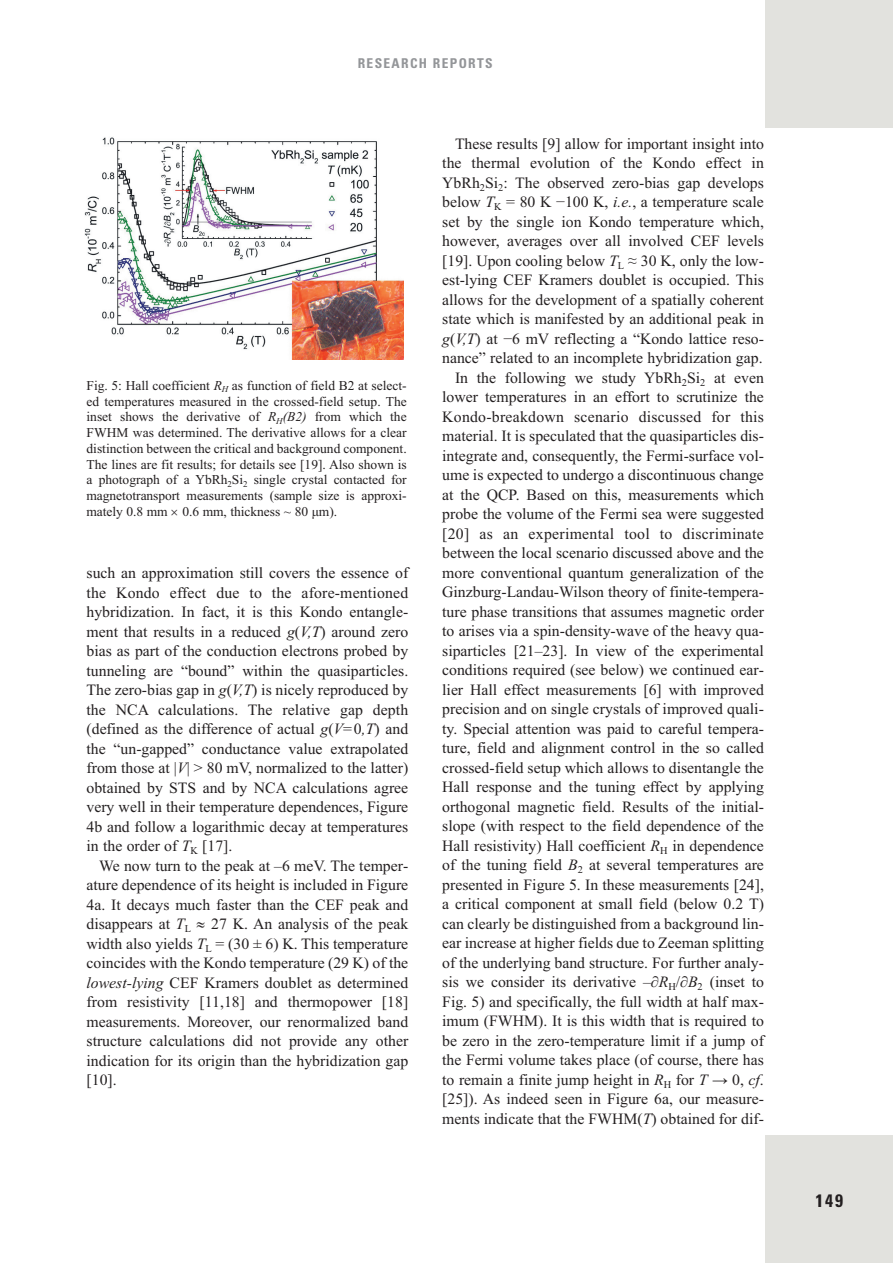
<style>
.page{position:relative;width:893px;height:1263px;background:#fff}
.page>*{position:absolute;margin:0;border:0;box-sizing:border-box;transform-origin:0 0}
.t1{font:700 condensed 18px "Univers";color:#231f20}
.t2{font:15.75px/19.5px "Times New Roman";color:#231f20;text-align:justify}
.t3{font:13.5px/15.8px "Times New Roman";letter-spacing:-.005em;color:#231f20;text-align:justify}
.t4{font:700 condensed 13.5px "Univers";letter-spacing:.1em;color:#939598}
.s1{font-style:italic}
</style>
<div class="page">
<div style="left:765px;top:0;width:128px;height:128px;background:#e2e2de"></div>
<div style="left:765px;top:1135px;width:128px;height:128px;background:#e2e2de"></div>
<svg style="left:84px;top:137px;width:320px;height:223px"></svg>
<p class="t4" style="left:358px;top:58px;width:136px">RESEARCH REPORTS</p>
<p class="t3" style="left:87px;top:379px;width:322px">Fig. 5: Hall coefficient <span class="s1">R</span><sub>H</sub> as function of field B2 at select&shy;ed temperatures measured in the crossed-field setup. The inset shows the derivative of <span class="s1">R</span><sub>H</sub><span class="s1">(B2)</span> from which the FWHM was determined. The derivative allows for a clear distinction between the critical and background component.<br>The lines are fit results; for details see [19]. Also shown is a photograph of a YbRh<sub>2</sub>Si<sub>2</sub> single crystal contacted for magnetotransport measurements (sample size is approxi - mately 0.8 mm 0.6 mm, thickness ~ 80 μm).</p>
<p class="t2" style="left:87px;top:564px;width:323px">such an approximation still covers the essence of the Kondo effect due to the afore-mentioned hybridization. In fact, it is this Kondo entangle&shy;ment that results in a reduced <span class="s1">g</span>(<span class="s1">V,T</span>) around zero bias as part of the conduction electrons probed by tunneling are “bound” within the quasiparticles.<br>The zero-bias gap in <span class="s1">g</span>(<span class="s1">V,T</span>) is nicely reproduced by the NCA calculations. The relative gap depth (defined as the difference of actual <span class="s1">g</span>(<span class="s1">V=</span>0<span class="s1">,T</span>) and the “un-gapped” conductance value extrapolated from those at |<span class="s1">V</span>| &gt; 80 mV, normalized to the latter) obtained by STS and by NCA calculations agree very well in their temperature dependences, Figure 4b and follow a logarithmic decay at temperatures in the order of <span class="s1">T</span><sub>K</sub> [17].</p>
<p class="t2" style="left:87px;top:857px;width:323px;text-indent:13px">We now turn to the peak at –6 meV. The temper&shy;ature dependence of its height is included in Figure 4a. It decays much faster than the CEF peak and disappears at <span class="s1">T</span><sub>L</sub> ≈ 27 K. An analysis of the peak width also yields <span class="s1">T</span><sub>L</sub> = (30 ± 6) K. This temperature coincides with the Kondo temperature (29 K) of the <span class="s1">lowest-lying</span> CEF Kramers doublet as determined from resistivity [11,18] and thermopower [18] measurements. Moreover, our renormalized band structure calculations did not provide any other indication for its origin than the hybridization gap [10].</p>
<p class="t2" style="left:442px;top:135px;width:323px;text-align:right">These results [9] allow for important insight into the thermal evolution of the Kondo effect in YbRh<sub>2</sub>Si<sub>2</sub>: The observed zero-bias gap develops below <span class="s1">T</span><sub>K</sub> = 80 K −100 K, <span class="s1">i.e.</span>, a temperature scale set by the single ion Kondo temperature which, however, averages over all involved CEF levels [19]. Upon cooling below <span class="s1">T</span><sub>L</sub> ≈ 30 K, only the low&shy;est-lying CEF Kramers doublet is occupied. This allows for the development of a spatially coherent state which is manifested by an additional peak in <span class="s1">g</span>(<span class="s1">V,T</span>) at −6 mV reflecting a “Kondo lattice reso&shy;nance” related to an incomplete hybridization gap.<br>In the following we study YbRh<sub>2</sub>Si<sub>2</sub> at even lower temperatures in an effort to scrutinize the Kondo-breakdown scenario discussed for this material. It is speculated that the quasiparticles dis&shy;integrate and, consequently, the Fermi-surface vol&shy;ume is expected to undergo a discontinuous change at the QCP. Based on this, measurements which probe the volume of the Fermi sea were suggested [20] as an experimental tool to discriminate between the local scenario discussed above and the more conventional quantum generalization of the Ginzburg-Landau-Wilson theory of finite-tempera&shy;ture phase transitions that assumes magnetic order to arises via a spin-density-wave of the heavy qua&shy;siparticles [21–23]. In view of the experimental conditions required (see below) we continued ear&shy;lier Hall effect measurements [6] with improved precision and on single crystals of improved quali&shy;ty. Special attention was paid to careful tempera&shy;ture, field and alignment control in the so called crossed-field setup which allows to disentangle the Hall response and the tuning effect by applying orthogonal magnetic field. Results of the initial&shy;slope (with respect to the field dependence of the Hall resistivity) Hall coefficient <span class="s1">R</span><sub>H</sub> in dependence of the tuning field <span class="s1">B</span><sub>2</sub> at several temperatures are presented in Figure 5. In these measurements [24], a critical component at small field (below 0.2 T) can clearly be distinguished from a background lin&shy;ear increase at higher fields due to Zeeman splitting of the underlying band structure. For further analy&shy;sis we consider its derivative –∂<span class="s1">R</span><sub>H</sub>/∂<span class="s1">B</span><sub>2</sub> (inset to Fig. 5) and specifically, the full width at half max&shy;imum (FWHM). It is this width that is required to be zero in the zero-temperature limit if a jump of the Fermi volume takes place (of course, there has to remain a finite jump height in <span class="s1">R</span><sub>H</sub> for <span class="s1">T</span> → 0, <span class="s1">cf</span>. [25]). As indeed seen in Figure 6a, our measure&shy;ments indicate that the FWHM(<span class="s1">T</span>) obtained for dif-</p>
<p class="t1" style="left:815px;top:1193px;width:29px">149</p>
</div>
